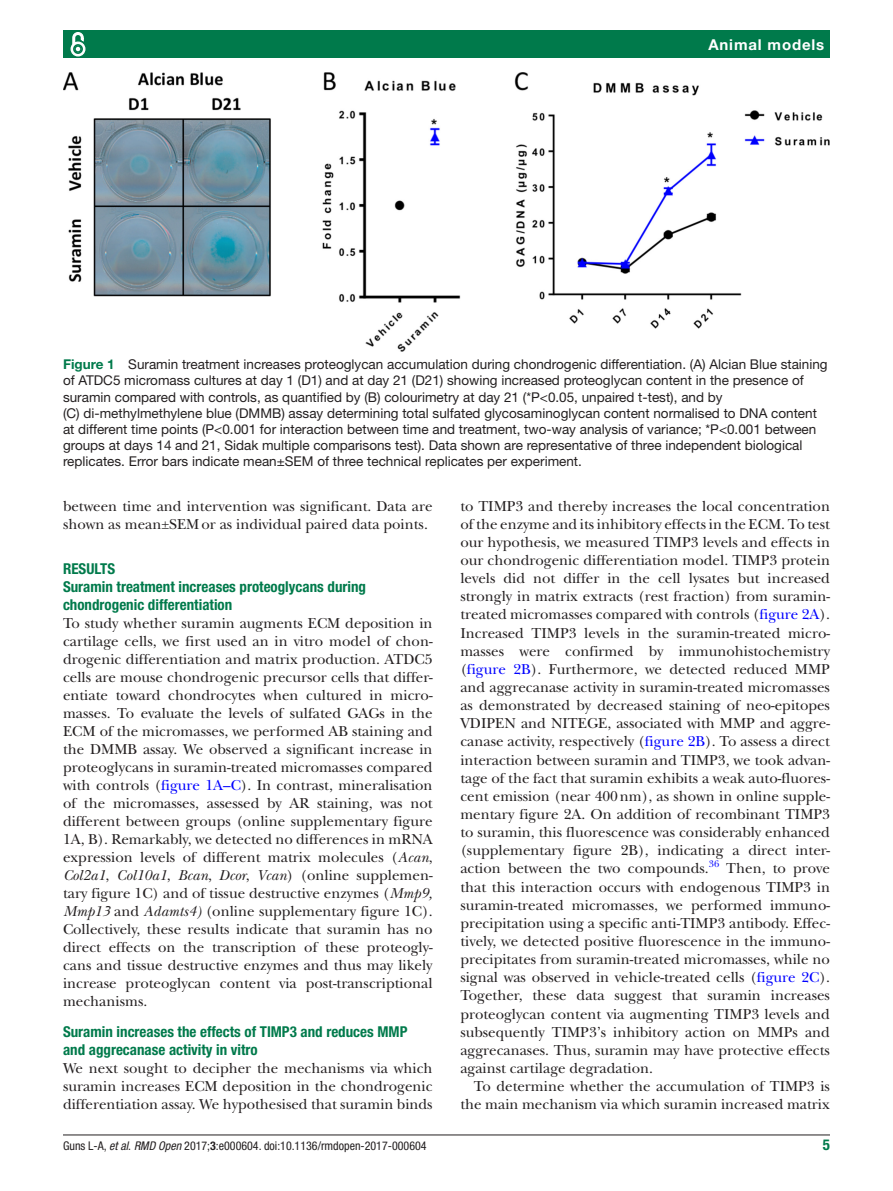
<style>
.page{position:relative;width:893px;height:1191px;background:#fff}
.page>*{position:absolute;margin:0;border:0;box-sizing:border-box;transform-origin:0 0}
.t1{font:15px/18.1px "New Baskerville";color:#231f20;text-align:justify}
.t2{font:700 condensed 15px/18px "Helvetica Neue LT Std";color:#007a4b}
.t3{font:700 15px "Helvetica Neue LT Std";letter-spacing:.055em;color:#fff}
.t4{font:13.5px/16.2px "Helvetica Neue LT Std";color:#231f20}
.t5{font:condensed 12px "Helvetica Neue LT Std";color:#231f20}
.t6{font:9.9px "New Baskerville";color:#00f}
.s1{font-weight:700;color:#007a4b}
.s2{color:#00f}
.s3{font-style:italic}
.s4{font-weight:700}
</style>
<div class="page">
<hr style="left:63px;top:1134px;width:767px;height:1px;background:#231f20">
<div style="left:63px;top:31px;width:767px;height:27px;background:#007a4b"></div>
<svg style="left:70px;top:32px;width:16px;height:25px"></svg>
<div style="left:74px;top:45px;width:8px;height:8px;border:1px solid #007a4b;border-radius:50%"></div>
<img style="left:63px;top:73px;width:767px;height:278px">
<p class="t3" style="left:708px;top:35px;width:117px">Animal models</p>
<p class="t4" style="left:63px;top:356px;width:766px"><span class="s1">Figure 1</span> Suramin treatment increases proteoglycan accumulation during chondrogenic differentiation. (A) Alcian Blue staining of ATDC5 micromass cultures at day 1 (D1) and at day 21 (D21) showing increased proteoglycan content in the presence of suramin compared with controls, as quantified by (B) colourimetry at day 21 (*P&lt;0.05, unpaired t-test), and by<br>(C) di-methylmethylene blue (DMMB) assay determining total sulfated glycosaminoglycan content normalised to DNA content at different time points (P&lt;0.001 for interaction between time and treatment, two-way analysis of variance; *P&lt;0.001 between groups at days 14 and 21, Sidak multiple comparisons test). Data shown are representative of three independent biological replicates. Error bars indicate mean±SEM of three technical replicates per experiment.</p>
<p class="t1" style="left:63px;top:497px;width:371px">between time and intervention was significant. Data are shown as mean±SEMor as individual paired data points.</p>
<p class="t2" style="left:63px;top:559px;width:305px">Results<br>Suramin treatment increases proteoglycans during chondrogenic differentiation</p>
<p class="t1" style="left:63px;top:614px;width:371px">To study whether suramin augments ECM deposition in cartilage cells, we first used an in vitro model of chon&shy;drogenic differentiation and matrix production. ATDC5 cells are mouse chondrogenic precursor cells that differ&shy;entiate toward chondrocytes when cultured in micro&shy;masses. To evaluate the levels of sulfated GAGs in the ECM of the micromasses, we performed AB staining and the DMMB assay. We observed a significant increase in proteoglycans in suramin-treated micromasses compared with controls (<span class="s2">figure 1A–C</span>). In contrast, mineralisation of the micromasses, assessed by AR staining, was not different between groups (online supplementary figure 1A, B). Remarkably, we detected no differences in mRNA expression levels of different matrix molecules (<span class="s3">Acan</span>, <span class="s3">Col2a1</span>, <span class="s3">Col10a1</span>, <span class="s3">Bcan</span>, <span class="s3">Dcor</span>, <span class="s3">Vcan</span>) (online supplemen&shy;tary figure 1C) and of tissue destructive enzymes (<span class="s3">Mmp9, Mmp13</span> and <span class="s3">Adamts4)</span> (online supplementary figure 1C).<br>Collectively, these results indicate that suramin has no direct effects on the transcription of these proteogly&shy;cans and tissue destructive enzymes and thus may likely increase proteoglycan content via post-transcriptional mechanisms.</p>
<p class="t2" style="left:63px;top:1022px;width:346px">Suramin increases the effects of TIMP3 and reduces MMP and aggrecanase activity in vitro</p>
<p class="t1" style="left:63px;top:1059px;width:371px">We next sought to decipher the mechanisms via which suramin increases ECM deposition in the chondrogenic differentiation assay. We hypothesised that suramin binds</p>
<p class="t1" style="left:460px;top:497px;width:371px">to TIMP3 and thereby increases the local concentration of the enzyme and its inhibitory effects in the ECM. To test our hypothesis, we measured TIMP3 levels and effects in our chondrogenic differentiation model. TIMP3 protein levels did not differ in the cell lysates but increased strongly in matrix extracts (rest fraction) from suramin&shy;treated micromasses compared with controls (<span class="s2">figure 2A</span>).<br>Increased TIMP3 levels in the suramin-treated micro&shy;masses were confirmed by immunohistochemistry (<span class="s2">figure 2B</span>). Furthermore, we detected reduced MMP and aggrecanase activity in suramin-treated micromasses as demonstrated by decreased staining of neo-epitopes VDIPEN and NITEGE, associated with MMP and aggre&shy;canase activity, respectively (<span class="s2">figure 2B</span>). To assess a direct interaction between suramin and TIMP3, we took advan&shy;tage of the fact that suramin exhibits a weak auto-fluores&shy;cent emission (near 400nm), as shown in online supple&shy;mentary figure 2A. On addition of recombinant TIMP3 to suramin, this fluorescence was considerably enhanced (supplementary figure 2B), indicating a direct inter&shy;action between the two compounds.</p>
<p class="t6" style="left:709px;top:857px;width:12px">36</p>
<p class="t1" style="left:460px;top:859px;width:371px;text-indent:266px">Then, to prove that this interaction occurs with endogenous TIMP3 in suramin-treated micromasses, we performed immuno&shy;precipitation using a specific anti-TIMP3 antibody. Effec&shy;tively, we detected positive fluorescence in the immuno&shy;precipitates from suramin-treated micromasses, while no signal was observed in vehicle-treated cells (<span class="s2">figure 2C</span>).<br>Together, these data suggest that suramin increases proteoglycan content via augmenting TIMP3 levels and subsequently TIMP3’s inhibitory action on MMPs and aggrecanases. Thus, suramin may have protective effects against cartilage degradation.</p>
<p class="t1" style="left:460px;top:1077px;width:371px;text-align:right">To determine whether the accumulation of TIMP3 is the main mechanism via which suramin increased matrix</p>
<p class="t5" style="left:63px;top:1138px;width:365px">Guns L-A, <span class="s3">et al</span>. <span class="s3">RMD Open</span> 2017;<span class="s4">3</span>:e000604. doi:10.1136/rmdopen-2017-000604</p>
<p class="t2" style="left:823px;top:1135px;width:9px">5</p>
</div>
